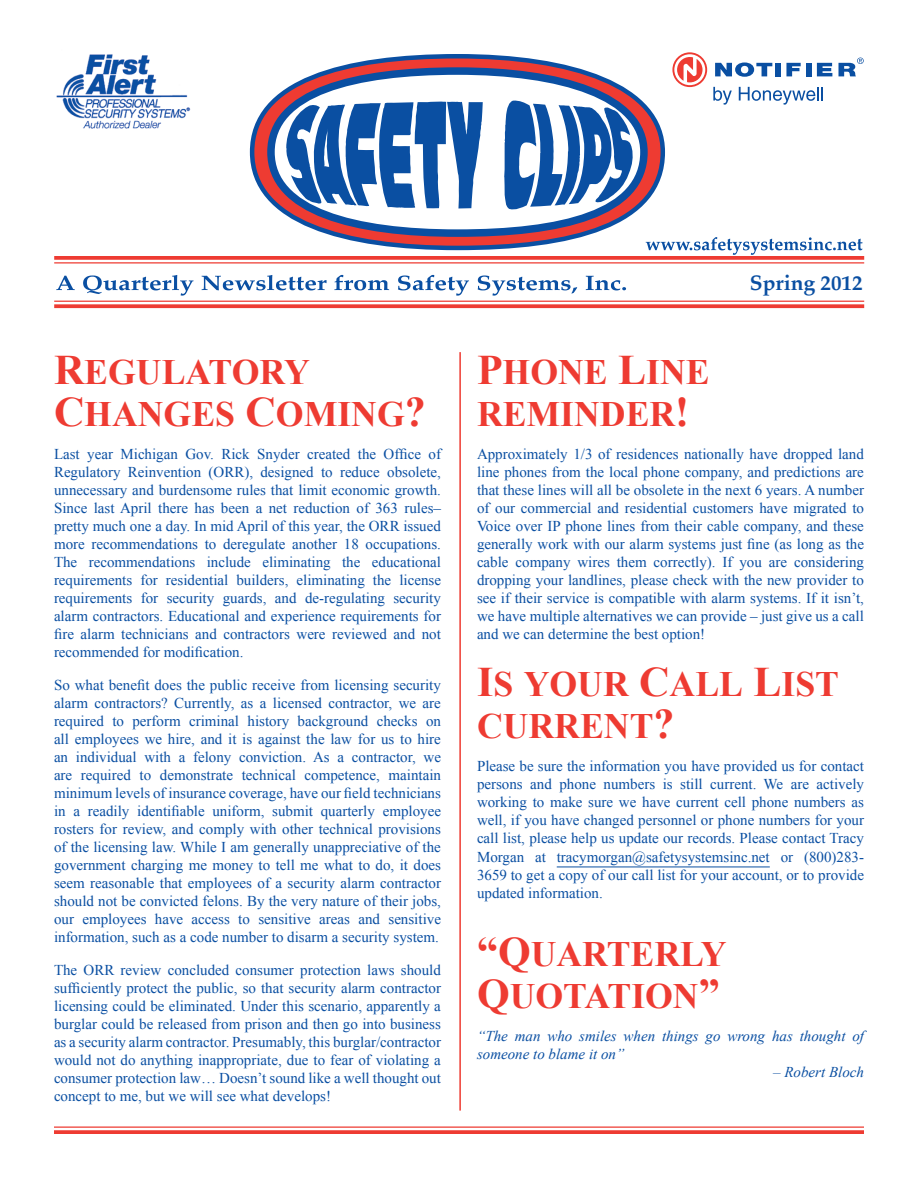
<style>
.page{position:relative;width:918px;height:1188px;background:#fff}
.page>*{position:absolute;margin:0;border:0;box-sizing:border-box;transform-origin:0 0}
.Headline1{font:35.7px/42px "Times New Roman PS Bold MT SC850";color:#ee3b32}
.t1{font:700 21px "Palatino";color:#0a4fa2}
.body_text{font:15px/18px "Times New Roman";color:#0a4fa2;text-align:justify}
.body_text-2{font:italic 15px/18px "Times New Roman";color:#0a4fa2}
.s1{font-size:42px}
</style>
<div class="page">
<svg style="left:54px;top:256px;width:810px;height:4px;background:#ef463e"></svg>
<hr style="left:54px;top:262px;width:810px;height:2px;background:#ee3b32">
<hr style="left:54px;top:301px;width:810px;height:1px;background:#ee3b32">
<svg style="left:54px;top:304px;width:810px;height:4px;background:#ef4b43"></svg>
<svg style="left:252px;top:56px;width:411px;height:192px;background:#a64357"></svg>
<div style="left:271px;top:71px;width:373px;height:162px;background:#fff;border-radius:50%"></div>
<div style="left:267px;top:67px;width:381px;height:170px;border:8px solid #0a4fa2;border-radius:50%"></div>
<svg style="left:286px;top:101px;width:197px;height:107px"></svg>
<svg style="left:504px;top:100px;width:129px;height:111px"></svg>
<svg style="left:715px;top:62px;width:57px;height:15px"></svg>
<div style="left:775px;top:63px;width:6px;height:13px;background:#0a4fa2"></div>
<svg style="left:786px;top:63px;width:15px;height:13px"></svg>
<div style="left:806px;top:63px;width:6px;height:13px;background:#0a4fa2"></div>
<svg style="left:817px;top:63px;width:15px;height:13px"></svg>
<svg style="left:713px;top:87px;width:19px;height:18px"></svg>
<svg style="left:739px;top:87px;width:84px;height:18px"></svg>
<svg style="left:839px;top:58px;width:25px;height:18px"></svg>
<div style="left:672px;top:52px;width:35px;height:35px;border:2px solid #ee3b32;border-radius:50%"></div>
<svg style="left:677px;top:57px;width:26px;height:25px"></svg>
<svg style="left:646px;top:237px;width:217px;height:18px"></svg>
<svg style="left:56px;top:276px;width:19px;height:14px"></svg>
<svg style="left:83px;top:275px;width:111px;height:21px"></svg>
<svg style="left:202px;top:275px;width:125px;height:15px"></svg>
<svg style="left:334px;top:275px;width:55px;height:15px"></svg>
<svg style="left:398px;top:275px;width:71px;height:21px"></svg>
<svg style="left:478px;top:275px;width:99px;height:21px"></svg>
<svg style="left:586px;top:276px;width:40px;height:14px"></svg>
<hr style="left:54px;top:1126px;width:810px;height:2px;background:#ee3b32">
<svg style="left:54px;top:1130px;width:810px;height:4px;background:#ef473e"></svg>
<hr style="left:459px;top:352px;width:2px;height:759px;background:#ee3b32">
<img style="left:56px;top:54px;width:135px;height:75px">
<hr style="left:557px;top:867px;width:213px;height:1px;background:#0a4fa2">
<p class="Headline1" style="left:54px;top:350px;width:373px"><span class="s1">R</span>EGULATORY<br><span class="s1">C</span>HANGES <span class="s1">C</span>OMING<span class="s1">?</span></p>
<p class="body_text" style="left:54px;top:445px;width:389px">Last year Michigan Gov. Rick Snyder created the Office of Regulatory Reinvention (ORR), designed to reduce obsolete, unnecessary and burdensome rules that limit economic growth.<br>Since last April there has been a net reduction of 363 rules– pretty much one a day. In mid April of this year, the ORR issued more recommendations to deregulate another 18 occupations.<br>The recommendations include eliminating the educational requirements for residential builders, eliminating the license requirements for security guards, and de-regulating security alarm contractors. Educational and experience requirements for fire alarm technicians and contractors were reviewed and not recommended for modification.</p>
<p class="body_text" style="left:54px;top:676px;width:389px">So what benefit does the public receive from licensing security alarm contractors? Currently, as a licensed contractor, we are required to perform criminal history background checks on all employees we hire, and it is against the law for us to hire an individual with a felony conviction. As a contractor, we are required to demonstrate technical competence, maintain minimum levels of insurance coverage, have our field technicians in a readily identifiable uniform, submit quarterly employee rosters for review, and comply with other technical provisions of the licensing law. While I am generally unappreciative of the government charging me money to tell me what to do, it does seem reasonable that employees of a security alarm contractor should not be convicted felons. By the very nature of their jobs, our employees have access to sensitive areas and sensitive information, such as a code number to disarm a security system.</p>
<p class="body_text" style="left:54px;top:961px;width:389px">The ORR review concluded consumer protection laws should sufficiently protect the public, so that security alarm contractor licensing could be eliminated. Under this scenario, apparently a burglar could be released from prison and then go into business as a security alarm contractor. Presumably, this burglar/contractor would not do anything inappropriate, due to fear of violating a consumer protection law… Doesn’t sound like a well thought out concept to me, but we will see what develops!</p>
<h2 class="t1" style="left:750px;top:265px;width:114px">Spring 2012</h2>
<p class="Headline1" style="left:477px;top:350px;width:234px"><span class="s1">P</span>HONE <span class="s1">L</span>INE<br>REMINDER<span class="s1">!</span></p>
<p class="body_text" style="left:477px;top:445px;width:389px">Approximately 1/3 of residences nationally have dropped land line phones from the local phone company, and predictions are that these lines will all be obsolete in the next 6 years. A number of our commercial and residential customers have migrated to Voice over IP phone lines from their cable company, and these generally work with our alarm systems just fine (as long as the cable company wires them correctly). If you are considering dropping your landlines, please check with the new provider to see if their service is compatible with alarm systems. If it isn’t, we have multiple alternatives we can provide – just give us a call and we can determine the best option!</p>
<p class="Headline1" style="left:477px;top:662px;width:364px"><span class="s1">I</span>S YOUR <span class="s1">C</span>ALL <span class="s1">L</span>IST<br>CURRENT<span class="s1">?</span></p>
<p class="body_text" style="left:477px;top:757px;width:389px">Please be sure the information you have provided us for contact persons and phone numbers is still current. We are actively working to make sure we have current cell phone numbers as well, if you have changed personnel or phone numbers for your call list, please help us update our records. Please contact Tracy</p>
<p class="body_text" style="left:477px;top:848px;width:388px">Morgan at tracymorgan@safetysystemsinc.net or (800)283- 3659 to get a copy of our call list for your account, or to provide updated information.</p>
<p class="Headline1" style="left:477px;top:932px;width:251px"><span class="s1">“Q</span>UARTERLY<br><span class="s1">Q</span>UOTATION<span class="s1">”</span></p>
<p class="body_text-2" style="left:477px;top:1027px;width:389px">“The man who smiles when things go wrong has thought of someone to blame it on”</p>
<p class="body_text-2" style="left:773px;top:1063px;width:92px">– Robert Bloch</p>
</div>
